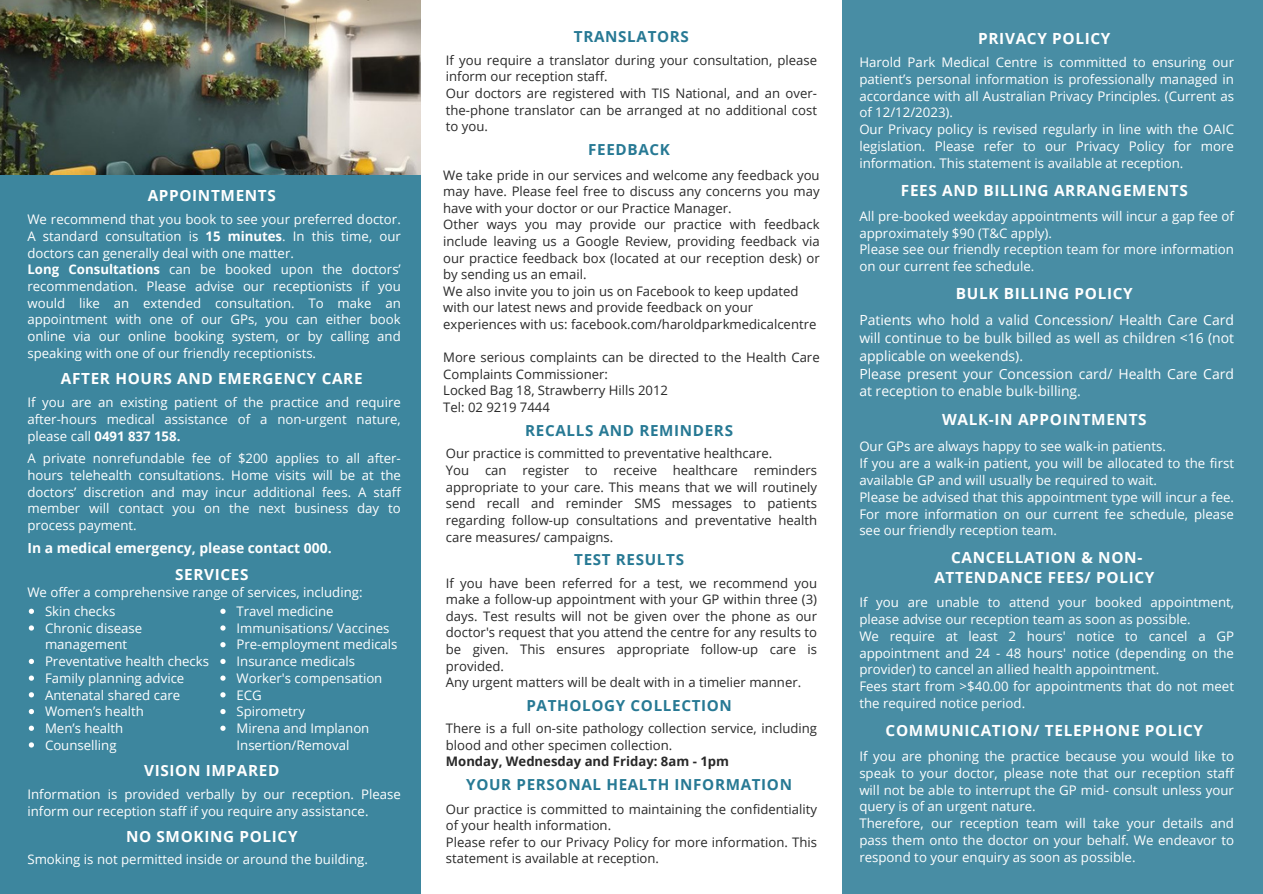
<style>
.page{position:relative;width:1263px;height:894px;background:#fff}
.page>*{position:absolute;margin:0;border:0;box-sizing:border-box;transform-origin:0 0}
.t1{font:700 15.3px/20px "Open Sans";letter-spacing:.045em;color:#fff;text-align:center}
.t2{font:700 15.15px "Open Sans";letter-spacing:.045em;color:#277994}
.t3{font:13.95px/17.9px "Open Sans";color:#fff;text-align:justify}
.t4{font:700 13.95px "Open Sans";color:#fff}
.t5{font:13.2px/16.8px "Open Sans";color:#fff;text-align:justify}
.t6{font:13.2px/16.6px "Open Sans";color:#292929}
.t7{font:700 13.2px "Open Sans";color:#292929}
.s1{font-weight:700}
</style>
<div class="page">
<div style="left:0;top:0;width:421px;height:893px;background:#3d869e"></div>
<div style="left:842px;top:0;width:421px;height:893px;background:#488da4"></div>
<img style="left:0;top:0;width:421px;height:174px">
<svg style="left:29px;top:608px;width:5px;height:5px"></svg>
<svg style="left:29px;top:625px;width:5px;height:5px"></svg>
<svg style="left:29px;top:658px;width:5px;height:5px"></svg>
<svg style="left:29px;top:675px;width:5px;height:5px"></svg>
<svg style="left:29px;top:692px;width:5px;height:5px"></svg>
<svg style="left:29px;top:709px;width:5px;height:5px"></svg>
<svg style="left:29px;top:725px;width:5px;height:5px"></svg>
<svg style="left:29px;top:742px;width:5px;height:5px"></svg>
<svg style="left:220px;top:608px;width:6px;height:5px"></svg>
<svg style="left:220px;top:625px;width:6px;height:5px"></svg>
<svg style="left:220px;top:642px;width:6px;height:5px"></svg>
<svg style="left:220px;top:658px;width:6px;height:5px"></svg>
<svg style="left:220px;top:675px;width:6px;height:5px"></svg>
<svg style="left:220px;top:692px;width:6px;height:5px"></svg>
<svg style="left:220px;top:709px;width:6px;height:5px"></svg>
<svg style="left:220px;top:725px;width:6px;height:5px"></svg>
<p class="t1" style="left:148px;top:185px;width:130px">APPOINTMENTS</p>
<p class="t5" style="left:27px;top:211px;width:375px">We recommend that you book to see your preferred doctor.<br>A standard consultation is <span class="s1">15 minutes</span>. In this time, our doctors can generally deal with one matter.</p>
<p class="t5" style="left:27px;top:261px;width:375px"><span class="s1">Long Consultations</span> can be booked upon the doctors’ recommendation. Please advise our receptionists if you would like an extended consultation. To make an appointment with one of our GPs, you can either book online via our online booking system, or by calling and speaking with one of our friendly receptionists.</p>
<h1 class="t1" style="left:61px;top:368px;width:303px">AFTER HOURS AND EMERGENCY CARE</h1>
<p class="t5" style="left:27px;top:393px;width:375px">If you are an existing patient of the practice and require after-hours medical assistance of a non-urgent nature, please call <span class="s1">0491 837 158.</span></p>
<p class="t5" style="left:27px;top:449px;width:375px">A private nonrefundable fee of $200 applies to all after&shy;hours telehealth consultations. Home visits will be at the doctors’ discretion and may incur additional fees. A staff member will contact you on the next business day to process payment.</p>
<h1 class="t4" style="left:27px;top:537px;width:306px">In a medical emergency, please contact 000.</h1>
<p class="t1" style="left:175px;top:564px;width:75px">SERVICES</p>
<p class="t5" style="left:27px;top:583px;width:337px">We offer a comprehensive range of services, including:</p>
<p class="t5" style="left:45px;top:602px;width:72px">Skin checks</p>
<h1 class="t5" style="left:45px;top:619px;width:99px">Chronic disease management</h1>
<p class="t5" style="left:45px;top:652px;width:166px">Preventative health checks</p>
<h1 class="t5" style="left:45px;top:669px;width:141px">Family planning advice</h1>
<p class="t5" style="left:45px;top:685px;width:137px">Antenatal shared care</p>
<p class="t5" style="left:45px;top:702px;width:100px">Women’s health</p>
<h1 class="t5" style="left:45px;top:719px;width:80px">Men’s health</h1>
<p class="t5" style="left:45px;top:736px;width:73px">Counselling</p>
<p class="t5" style="left:237px;top:602px;width:99px">Travel medicine</p>
<p class="t5" style="left:237px;top:619px;width:155px">Immunisations/ Vaccines</p>
<p class="t5" style="left:237px;top:635px;width:163px">Pre-employment medicals</p>
<p class="t5" style="left:237px;top:652px;width:120px">Insurance medicals</p>
<p class="t5" style="left:237px;top:669px;width:147px">Worker's compensation</p>
<p class="t5" style="left:237px;top:685px;width:27px">ECG</p>
<h1 class="t5" style="left:237px;top:702px;width:70px">Spirometry</h1>
<p class="t5" style="left:237px;top:719px;width:134px">Mirena and Implanon<br>Insertion/Removal</p>
<p class="t1" style="left:144px;top:759px;width:137px">VISION IMPARED</p>
<p class="t5" style="left:27px;top:785px;width:375px">Information is provided verbally by our reception. Please inform our reception staff if you require any assistance.</p>
<p class="t1" style="left:126px;top:825px;width:173px">NO SMOKING POLICY</p>
<p class="t5" style="left:27px;top:850px;width:342px">Smoking is not permitted inside or around the building.</p>
<h1 class="t2" style="left:574px;top:26px;width:116px">TRANSLATORS</h1>
<p class="t6" style="left:446px;top:51px;width:373px">If you require a translator during your consultation, please inform our reception staff.</p>
<p class="t6" style="left:446px;top:84px;width:373px;text-align:justify">Our doctors are registered with TIS National, and an over&shy;the-phone translator can be arranged at no additional cost to you.</p>
<h1 class="t2" style="left:588px;top:138px;width:83px">FEEDBACK</h1>
<p class="t6" style="left:443px;top:166px;width:378px;text-align:justify">We take pride in our services and welcome any feedback you may have. Please feel free to discuss any concerns you may have with your doctor or our Practice Manager.</p>
<p class="t6" style="left:443px;top:216px;width:378px;text-align:justify">Other ways you may provide our practice with feedback include leaving us a Google Review, providing feedback via our practice feedback box (located at our reception desk) or by sending us an email.</p>
<h1 class="t6" style="left:443px;top:282px;width:375px">We also invite you to join us on Facebook to keep updated with our latest news and provide feedback on your experiences with us: facebook.com/haroldparkmedicalcentre</h1>
<p class="t6" style="left:443px;top:349px;width:378px">More serious complaints can be directed to the Health Care<br>Complaints Commissioner:</p>
<h1 class="t6" style="left:443px;top:382px;width:226px">Locked Bag 18, Strawberry Hills 2012</h1>
<p class="t6" style="left:443px;top:398px;width:108px">Tel: 02 9219 7444</p>
<p class="t2" style="left:525px;top:419px;width:209px">RECALLS AND REMINDERS</p>
<p class="t6" style="left:446px;top:445px;width:328px">Our practice is committed to preventative healthcare.</p>
<h1 class="t6" style="left:446px;top:461px;width:373px;text-align:justify">You can register to receive healthcare reminders appropriate to your care. This means that we will routinely send recall and reminder SMS messages to patients regarding follow-up consultations and preventative health care measures/ campaigns.</h1>
<p class="t2" style="left:574px;top:548px;width:111px">TEST RESULTS</p>
<p class="t6" style="left:446px;top:574px;width:373px;text-align:justify">If you have been referred for a test, we recommend you make a follow-up appointment with your GP within three (3) days. Test results will not be given over the phone as our doctor's request that you attend the centre for any results to be given. This ensures appropriate follow-up care is provided.</p>
<p class="t6" style="left:446px;top:673px;width:357px">Any urgent matters will be dealt with in a timelier manner.</p>
<h1 class="t2" style="left:526px;top:694px;width:207px">PATHOLOGY COLLECTION</h1>
<p class="t6" style="left:446px;top:719px;width:373px">There is a full on-site pathology collection service, including blood and other specimen collection.</p>
<p class="t7" style="left:446px;top:752px;width:285px">Monday, Wednesday and Friday: 8am - 1pm</p>
<h1 class="t2" style="left:466px;top:773px;width:327px">YOUR PERSONAL HEALTH INFORMATION</h1>
<p class="t6" style="left:446px;top:799px;width:373px">Our practice is committed to maintaining the confidentiality of your health information.</p>
<p class="t6" style="left:446px;top:833px;width:373px">Please refer to our Privacy Policy for more information. This statement is available at reception.</p>
<p class="t1" style="left:978px;top:28px;width:134px">PRIVACY POLICY</p>
<p class="t5" style="left:859px;top:54px;width:376px">Harold Park Medical Centre is committed to ensuring our patient’s personal information is professionally managed in accordance with all Australian Privacy Principles. (Current as of 12/12/2023).</p>
<p class="t5" style="left:859px;top:121px;width:376px">Our Privacy policy is revised regularly in line with the OAIC legislation. Please refer to our Privacy Policy for more information. This statement is available at reception.</p>
<p class="t1" style="left:901px;top:180px;width:288px">FEES AND BILLING ARRANGEMENTS</p>
<h1 class="t5" style="left:859px;top:207px;width:376px">All pre-booked weekday appointments will incur a gap fee of approximately $90 (T&amp;C apply).</h1>
<p class="t5" style="left:859px;top:241px;width:376px">Please see our friendly reception team for more information on our current fee schedule.</p>
<h1 class="t1" style="left:956px;top:283px;width:178px">BULK BILLING POLICY</h1>
<p class="t3" style="left:859px;top:311px;width:376px">Patients who hold a valid Concession/ Health Care Card will continue to be bulk billed as well as children &lt;16 (not applicable on weekends).</p>
<p class="t3" style="left:859px;top:364px;width:376px">Please present your Concession card/ Health Care Card at reception to enable bulk-billing.</p>
<p class="t1" style="left:942px;top:409px;width:206px">WALK-IN APPOINTMENTS</p>
<h1 class="t5" style="left:859px;top:438px;width:308px">Our GPs are always happy to see walk-in patients.</h1>
<p class="t5" style="left:859px;top:454px;width:376px">If you are a walk-in patient, you will be allocated to the first available GP and will usually be required to wait.</p>
<p class="t5" style="left:859px;top:488px;width:376px">Please be advised that this appointment type will incur a fee.<br>For more information on our current fee schedule, please see our friendly reception team.</p>
<p class="t1" style="left:934px;top:547px;width:222px">CANCELLATION &amp; NON-<br>ATTENDANCE FEES/ POLICY</p>
<p class="t5" style="left:859px;top:593px;width:376px">If you are unable to attend your booked appointment, please advise our reception team as soon as possible.</p>
<p class="t5" style="left:859px;top:627px;width:376px">We require at least 2 hours' notice to cancel a GP appointment and 24 - 48 hours' notice (depending on the provider) to cancel an allied health appointment.</p>
<p class="t5" style="left:859px;top:677px;width:376px">Fees start from &gt;$40.00 for appointments that do not meet the required notice period.</p>
<p class="t1" style="left:886px;top:719px;width:319px">COMMUNICATION/ TELEPHONE POLICY</p>
<p class="t5" style="left:859px;top:747px;width:376px">If you are phoning the practice because you would like to speak to your doctor, please note that our reception staff will not be able to interrupt the GP mid- consult unless your query is of an urgent nature.</p>
<p class="t5" style="left:859px;top:814px;width:376px">Therefore, our reception team will take your details and pass them onto the doctor on your behalf. We endeavor to respond to your enquiry as soon as possible.</p>
</div>
